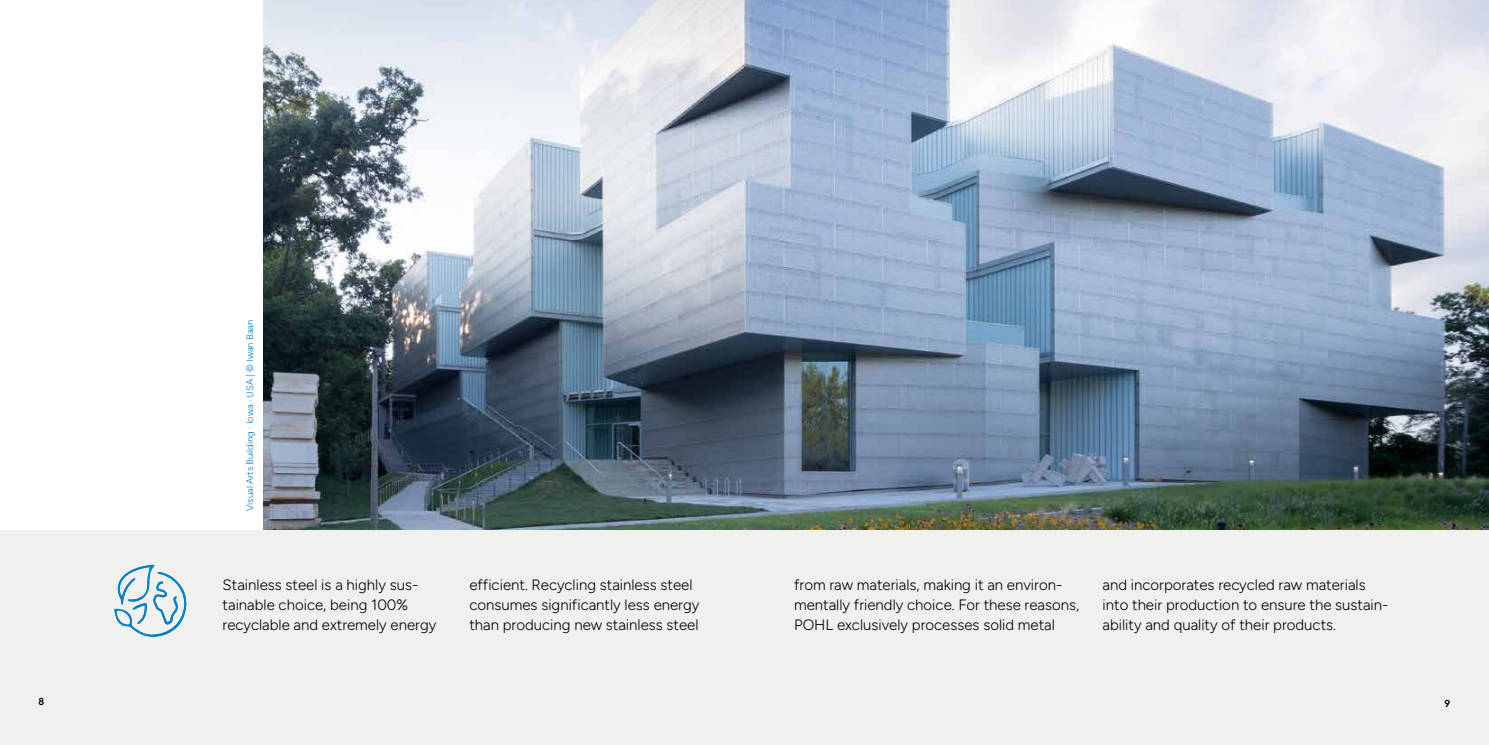
<style>
.page{position:relative;width:1489px;height:745px;background:#fff}
.page>*{position:absolute;margin:0;border:0;box-sizing:border-box;transform-origin:0 0}
.t1{font:300 15px/20px "Figtree";color:#000}
.t2{font:700 10px "NN Ernesto Trial";color:#000}
.t3{font:300 9.38px "Figtree";color:#007fc8}
</style>
<div class="page">
<img style="left:263px;top:0;width:1225px;height:530px">
<div style="left:0;top:530px;width:1488px;height:214px;background:#f0f0ef"></div>
<svg style="left:114px;top:564px;width:73px;height:73px"></svg>
<p class="t3" style="left:244px;top:510px;width:193px;rotate:-90deg">Visual Arts Building · Iowa · USA | © Iwan Baan</p>
<p class="t1" style="left:223px;top:574px;width:215px">Stainless steel is a highly sus&shy;tainable choice, being 100% recyclable and extremely energy</p>
<p class="t1" style="left:469px;top:574px;width:231px">efficient. Recycling stainless steel consumes significantly less energy than producing new stainless steel</p>
<p class="t1" style="left:794px;top:574px;width:287px">from raw materials, making it an environ&shy;mentally friendly choice. For these reasons,<br>POHL exclusively processes solid metal</p>
<p class="t1" style="left:1102px;top:574px;width:287px">and incorporates recycled raw materials into their production to ensure the sustain&shy;ability and quality of their products.</p>
<p class="t2" style="left:38px;top:697px;width:8px">8</p>
<p class="t2" style="left:1443px;top:699px;width:8px">9</p>
</div>
